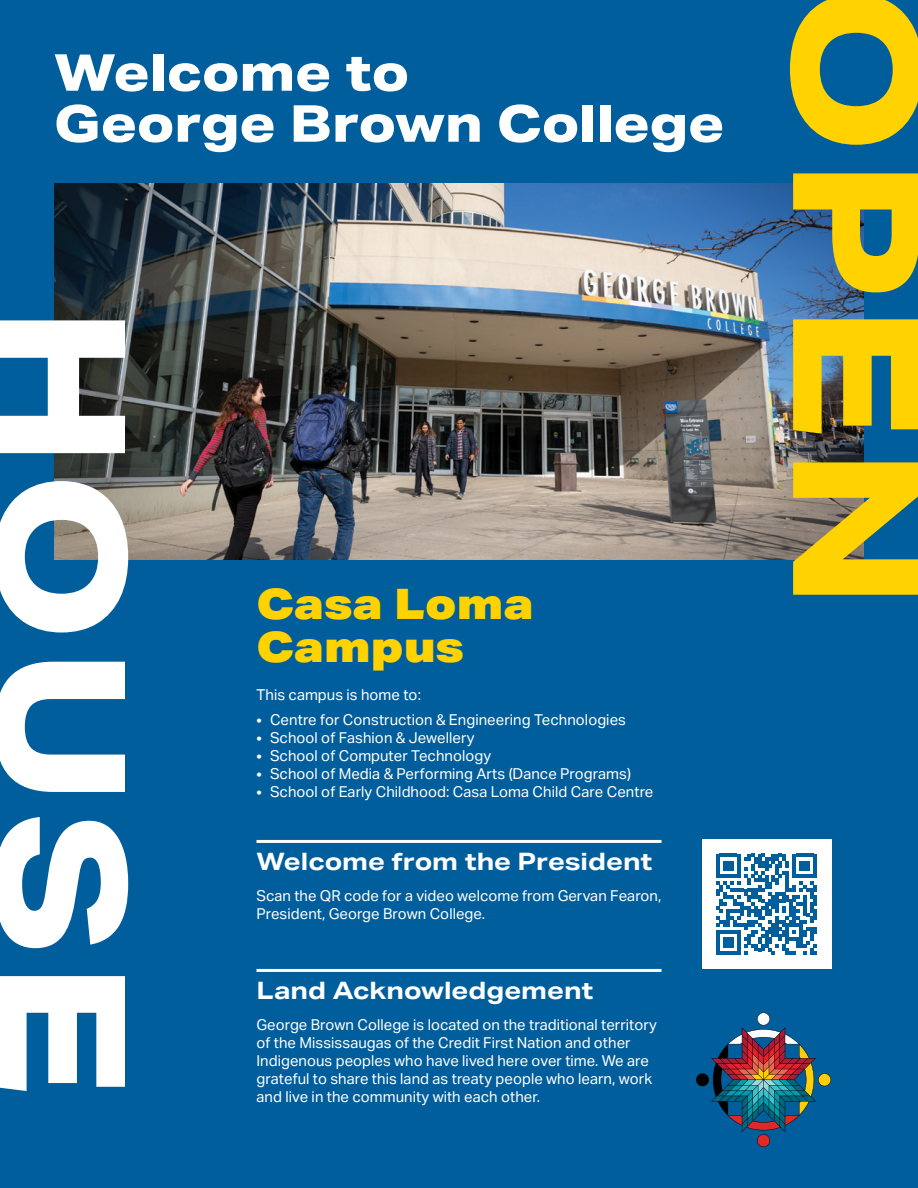
<style>
.page{position:relative;width:918px;height:1188px;background:#005e9c}
.page>*{position:absolute;margin:0;border:0;box-sizing:border-box;transform-origin:0 0}
.t1{font:800 51px/51px "Aktiv Grotesk Ex";letter-spacing:-.005em;color:#fff}
.t2{font:900 42px/43.5px "Aktiv Grotesk Ex";color:#ffd200}
.t3{font:700 24px "Aktiv Grotesk Ex";color:#fff}
.Body{font:15px/18px "Aktiv Grotesk";color:#fff}
</style>
<div class="page">
<img style="left:54px;top:184px;width:810px;height:375px">
<hr style="left:256px;top:840px;width:406px;height:3px;background:#fff">
<hr style="left:256px;top:969px;width:406px;height:3px;background:#fff">
<div style="left:702px;top:840px;width:129px;height:129px;background:#fff"></div>
<svg style="left:716px;top:854px;width:101px;height:101px"></svg>
<div style="left:696px;top:1073px;width:13px;height:13px;background:#000;border-radius:50%"></div>
<svg style="left:711px;top:1012px;width:120px;height:135px"></svg>
<svg style="left:790px;top:0;width:128px;height:145px"></svg>
<svg style="left:793px;top:173px;width:125px;height:119px;background:#b0aa39"></svg>
<svg style="left:793px;top:319px;width:125px;height:115px;background:#c6b11e"></svg>
<svg style="left:793px;top:462px;width:125px;height:133px;background:#c7b326"></svg>
<svg style="left:0;top:320px;width:125px;height:133px"></svg>
<svg style="left:0;top:481px;width:128px;height:152px"></svg>
<svg style="left:0;top:662px;width:125px;height:130px"></svg>
<svg style="left:0;top:817px;width:128px;height:131px"></svg>
<svg style="left:0;top:976px;width:125px;height:115px"></svg>
<p class="t1" style="left:54px;top:48px;width:672px">Welcome to<br>George Brown College</p>
<p class="t2" style="left:256px;top:582px;width:279px">Casa Loma<br>Campus</p>
<p class="Body" style="left:256px;top:686px;width:166px">This campus is home to:</p>
<p class="Body" style="left:256px;top:711px;width:371px">• Centre for Construction &amp; Engineering Technologies</p>
<p class="Body" style="left:256px;top:729px;width:220px">• School of Fashion &amp; Jewellery</p>
<p class="Body" style="left:256px;top:747px;width:236px">• School of Computer Technology</p>
<p class="Body" style="left:256px;top:765px;width:376px">• School of Media &amp; Performing Arts (Dance Programs)</p>
<p class="Body" style="left:256px;top:783px;width:398px">• School of Early Childhood: Casa Loma Child Care Centre</p>
<h1 class="t3" style="left:256px;top:848px;width:397px">Welcome from the President</h1>
<p class="Body" style="left:256px;top:887px;width:406px">Scan the QR code for a video welcome from Gervan Fearon,<br>President, George Brown College.</p>
<h1 class="t3" style="left:256px;top:977px;width:338px">Land Acknowledgement</h1>
<p class="Body" style="left:256px;top:1016px;width:402px">George Brown College is located on the traditional territory of the Mississaugas of the Credit First Nation and other Indigenous peoples who have lived here over time. We are grateful to share this land as treaty people who learn, work and live in the community with each other.</p>
</div>
